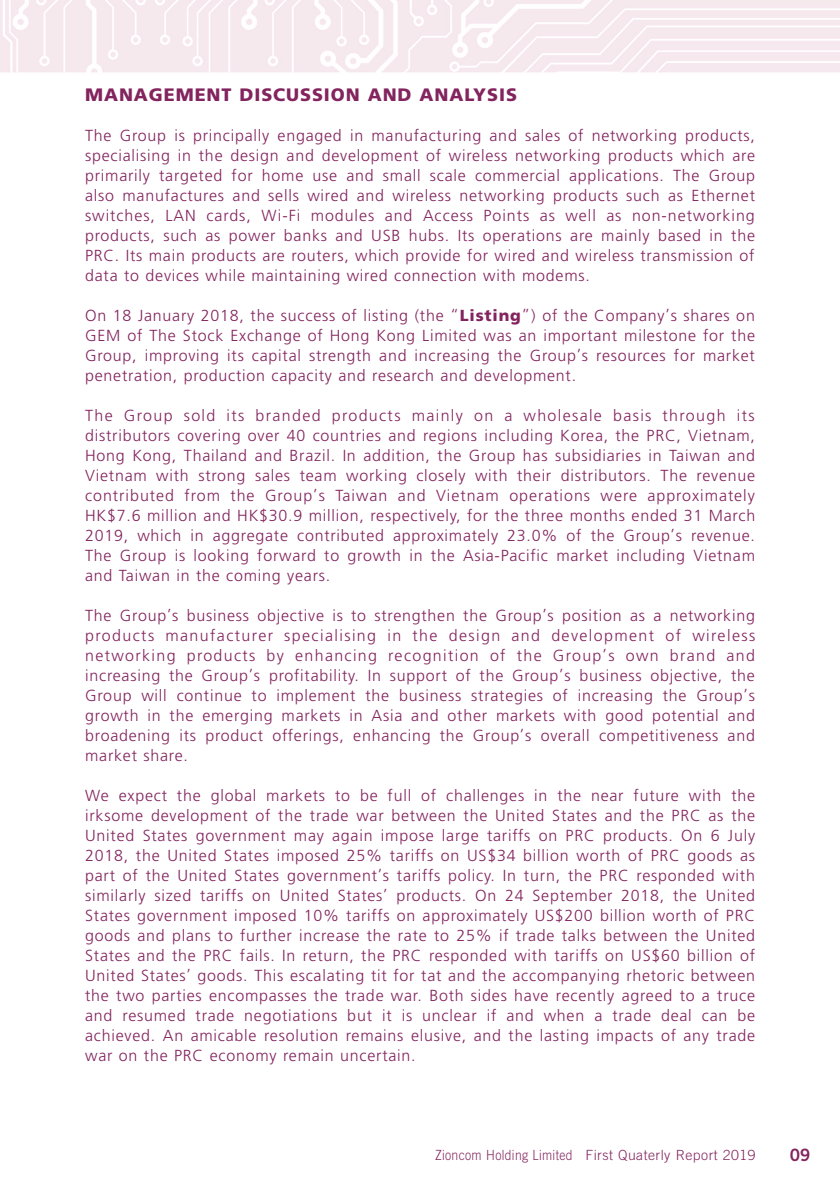
<style>
.page{position:relative;width:840px;height:1191px;background:#fff}
.page>*{position:absolute;margin:0;border:0;box-sizing:border-box;transform-origin:0 0}
.t1{font:900 18px "Frutiger LT Std";letter-spacing:.05em;color:#83245e}
.t2{font:17px "Trade Gothic LT Std Bd 2";color:#83245e}
.t3{font:300 16px/20px "Frutiger LT Std";letter-spacing:.05em;color:#83245e;text-align:justify}
.t4{font:300 14px "Trade Gothic LT Std";letter-spacing:.035em;color:#83245e;scale:.87 1}
.s1{font-weight:900}
</style>
<div class="page">
<img style="left:0;top:0;width:839px;height:73px">
<p class="t1" style="left:85px;top:84px;width:433px">MANAGEMENT DISCUSSION AND ANALYSIS</p>
<p class="t3" style="left:85px;top:126px;width:671px">The Group is principally engaged in manufacturing and sales of networking products, specialising in the design and development of wireless networking products which are primarily targeted for home use and small scale commercial applications. The Group also manufactures and sells wired and wireless networking products such as Ethernet switches, LAN cards, Wi-Fi modules and Access Points as well as non-networking products, such as power banks and USB hubs. Its operations are mainly based in the PRC. Its main products are routers, which provide for wired and wireless transmission of data to devices while maintaining wired connection with modems.</p>
<p class="t3" style="left:85px;top:306px;width:671px">On 18 January 2018, the success of listing (the “<span class="s1">Listing</span>”) of the Company’s shares on GEM of The Stock Exchange of Hong Kong Limited was an important milestone for the Group, improving its capital strength and increasing the Group’s resources for market penetration, production capacity and research and development.</p>
<p class="t3" style="left:85px;top:405px;width:671px">The Group sold its branded products mainly on a wholesale basis through its distributors covering over 40 countries and regions including Korea, the PRC, Vietnam, Hong Kong, Thailand and Brazil. In addition, the Group has subsidiaries in Taiwan and Vietnam with strong sales team working closely with their distributors. The revenue contributed from the Group’s Taiwan and Vietnam operations were approximately HK$7.6 million and HK$30.9 million, respectively, for the three months ended 31 March 2019, which in aggregate contributed approximately 23.0% of the Group’s revenue.<br>The Group is looking forward to growth in the Asia-Pacific market including Vietnam and Taiwan in the coming years.</p>
<p class="t3" style="left:85px;top:605px;width:671px">The Group’s business objective is to strengthen the Group’s position as a networking products manufacturer specialising in the design and development of wireless networking products by enhancing recognition of the Group’s own brand and increasing the Group’s profitability. In support of the Group’s business objective, the Group will continue to implement the business strategies of increasing the Group’s growth in the emerging markets in Asia and other markets with good potential and broadening its product offerings, enhancing the Group’s overall competitiveness and market share.</p>
<p class="t3" style="left:85px;top:785px;width:671px">We expect the global markets to be full of challenges in the near future with the irksome development of the trade war between the United States and the PRC as the United States government may again impose large tariffs on PRC products. On 6 July 2018, the United States imposed 25% tariffs on US$34 billion worth of PRC goods as part of the United States government’s tariffs policy. In turn, the PRC responded with similarly sized tariffs on United States’ products. On 24 September 2018, the United States government imposed 10% tariffs on approximately US$200 billion worth of PRC goods and plans to further increase the rate to 25% if trade talks between the United States and the PRC fails. In return, the PRC responded with tariffs on US$60 billion of United States’ goods. This escalating tit for tat and the accompanying rhetoric between the two parties encompasses the trade war. Both sides have recently agreed to a truce and resumed trade negotiations but it is unclear if and when a trade deal can be achieved. An amicable resolution remains elusive, and the lasting impacts of any trade war on the PRC economy remain uncertain.</p>
<p class="t4" style="left:435px;top:1146px;width:369px">Zioncom Holding Limited First Quaterly Report 2019</p>
<p class="t2" style="left:789px;top:1144px;width:22px">09</p>
</div>
